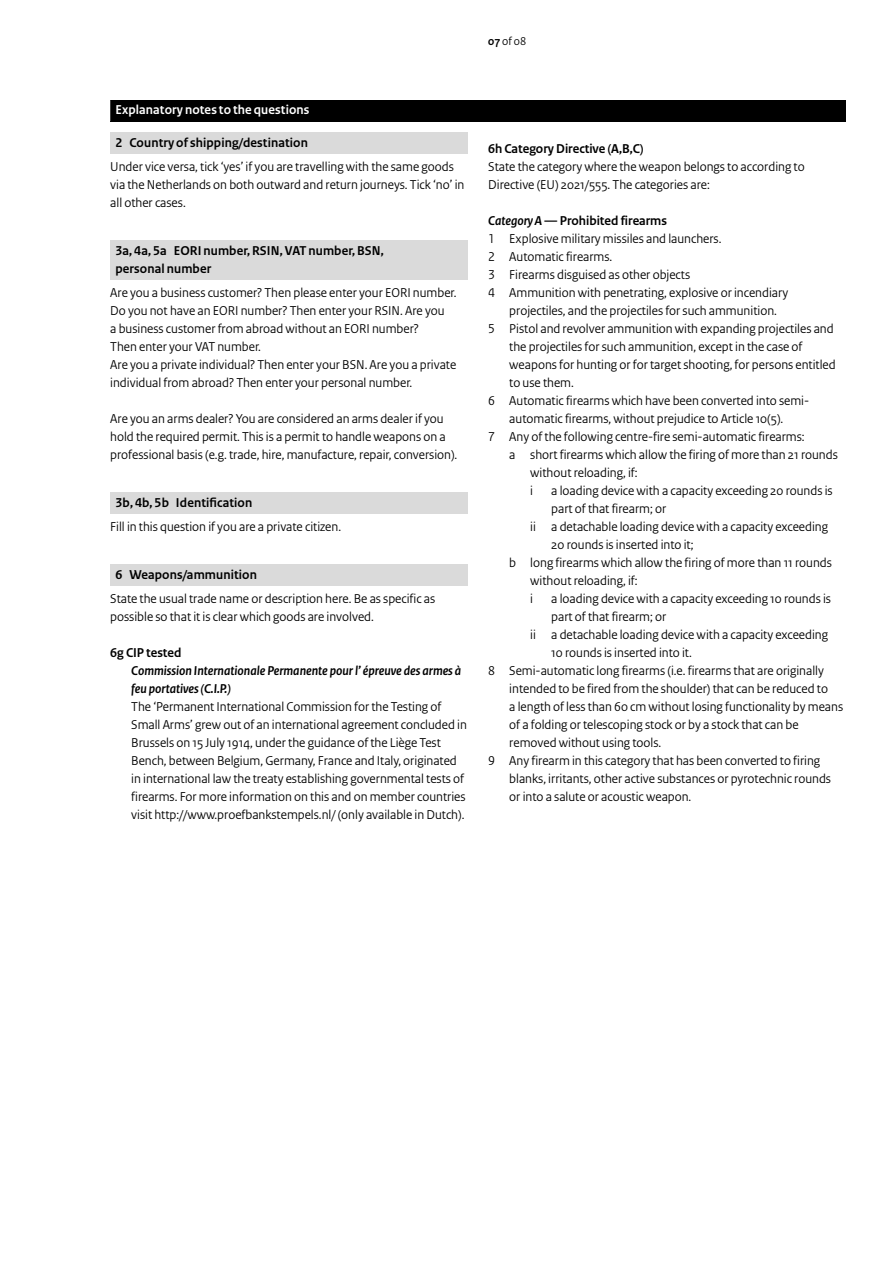
<style>
.page{position:relative;width:893px;height:1263px;background:#fff}
.page>*{position:absolute;margin:0;border:0;box-sizing:border-box;transform-origin:0 0}
.Gebruiksaanwijzing{font:13.5px/18px "Rijksoverheid Sans Heading";color:#000}
.Gebruiksaanwijzing_w{font:13.5px/18px "Rijksoverheid Sans Heading";color:#000}
.KOP_C_20{font:700 13.5px/18px "Rijksoverheid Sans Heading";letter-spacing:.01em;color:#000}
.Tussenkop_toelichtin{font:700 13.5px "Rijksoverheid Sans Heading";color:#000}
.KOP_D{font:700 13.5px "Rijksoverheid Sans Heading";letter-spacing:.01em;color:#fff}
.t1{font:12px "Rijksoverheid Sans Heading";color:#000}
.s1{font-weight:700}
.s2{font-weight:700;font-style:italic}
.s3{font-style:italic}
</style>
<div class="page">
<div style="left:110px;top:132px;width:357px;height:22px;background:#dadada"></div>
<div style="left:110px;top:240px;width:357px;height:40px;background:#dadada"></div>
<div style="left:110px;top:492px;width:357px;height:22px;background:#dadada"></div>
<div style="left:110px;top:564px;width:357px;height:22px;background:#dadada"></div>
<div style="left:110px;top:100px;width:735px;height:21px;background:#000"></div>
<p class="t1" style="left:488px;top:34px;width:40px"><span class="s1">07</span> of 08</p>
<h2 class="KOP_D" style="left:116px;top:102px;width:195px">Explanatory notes to the questions</h2>
<h3 class="KOP_C_20" style="left:116px;top:134px;width:194px">2 Country of shipping/destination</h3>
<p class="Gebruiksaanwijzing" style="left:110px;top:158px;width:356px">Under vice versa, tick ‘yes’ if you are travelling with the same goods via the Netherlands on both outward and return journeys. Tick ‘no’ in all other cases.</p>
<h3 class="KOP_C_20" style="left:116px;top:242px;width:270px">3a, 4a, 5a EORI number, RSIN, VAT number, BSN, personal number</h3>
<p class="Gebruiksaanwijzing" style="left:110px;top:284px;width:348px">Are you a business customer? Then please enter your EORI number.<br>Do you not have an EORI number? Then enter your RSIN. Are you<br>a business customer from abroad without an EORI number?<br>Then enter your VAT number.</p>
<p class="Gebruiksaanwijzing" style="left:110px;top:356px;width:348px">Are you a private individual? Then enter your BSN. Are you a private individual from abroad? Then enter your personal number.</p>
<p class="Gebruiksaanwijzing_w" style="left:110px;top:410px;width:349px">Are you an arms dealer? You are considered an arms dealer if you hold the required permit. This is a permit to handle weapons on a professional basis (e.g. trade, hire, manufacture, repair, conversion).</p>
<h3 class="KOP_C_20" style="left:116px;top:494px;width:138px">3b, 4b, 5b Identification</h3>
<p class="Gebruiksaanwijzing" style="left:110px;top:518px;width:232px">Fill in this question if you are a private citizen.</p>
<h3 class="KOP_C_20" style="left:116px;top:566px;width:143px">6 Weapons/ammunition</h3>
<p class="Gebruiksaanwijzing" style="left:110px;top:590px;width:326px">State the usual trade name or description here. Be as specific as possible so that it is clear which goods are involved.</p>
<h4 class="Tussenkop_toelichtin" style="left:110px;top:645px;width:73px">6g CIP tested</h4>
<p class="Gebruiksaanwijzing" style="left:131px;top:662px;width:337px"><span class="s2">Commission Internationale Permanente pour l’ épreuve des armes à feu portatives (C.I.P.)<br></span>The ‘Permanent International Commission for the Testing of Small Arms’ grew out of an international agreement concluded in Brussels on 15 July 1914, under the guidance of the Liège Test Bench, between Belgium, Germany, France and Italy, originated in international law the treaty establishing governmental tests of firearms. For more information on this and on member countries visit http://www.proefbankstempels.nl/ (only available in Dutch).</p>
<h4 class="Tussenkop_toelichtin" style="left:488px;top:141px;width:157px">6h Category Directive (A,B,C)</h4>
<p class="Gebruiksaanwijzing" style="left:488px;top:158px;width:318px">State the category where the weapon belongs to according to<br>Directive (EU) 2021/555. The categories are:</p>
<h4 class="Tussenkop_toelichtin" style="left:488px;top:213px;width:180px"><span class="s3">Category A —</span> Prohibited firearms</h4>
<p class="Gebruiksaanwijzing" style="left:488px;top:230px;width:235px">1 Explosive military missiles and launchers.</p>
<p class="Gebruiksaanwijzing" style="left:488px;top:248px;width:126px">2 Automatic firearms.</p>
<p class="Gebruiksaanwijzing" style="left:488px;top:266px;width:203px">3 Firearms disguised as other objects</p>
<p class="Gebruiksaanwijzing" style="left:509px;top:284px;width:280px;text-indent:-21px">4 Ammunition with penetrating, explosive or incendiary projectiles, and the projectiles for such ammunition.</p>
<p class="Gebruiksaanwijzing" style="left:509px;top:320px;width:328px;text-indent:-21px">5 Pistol and revolver ammunition with expanding projectiles and the projectiles for such ammunition, except in the case of weapons for hunting or for target shooting, for persons entitled to use them.</p>
<p class="Gebruiksaanwijzing" style="left:488px;top:392px;width:322px;text-align:center">6 Automatic firearms which have been converted into semi&shy;automatic firearms, without prejudice to Article 10(5).</p>
<p class="Gebruiksaanwijzing" style="left:488px;top:428px;width:318px">7 Any of the following centre-fire semi-automatic firearms:</p>
<p class="Gebruiksaanwijzing" style="left:530px;top:446px;width:309px;text-indent:-21px">a short firearms which allow the firing of more than 21 rounds without reloading, if:</p>
<p class="Gebruiksaanwijzing" style="left:530px;top:482px;width:4px">i</p>
<p class="Gebruiksaanwijzing" style="left:551px;top:482px;width:283px">a loading device with a capacity exceeding 20 rounds is part of that firearm; or</p>
<p class="Gebruiksaanwijzing" style="left:551px;top:518px;width:278px;text-indent:-21px">ii a detachable loading device with a capacity exceeding<br>20 rounds is inserted into it;</p>
<p class="Gebruiksaanwijzing" style="left:530px;top:554px;width:303px;text-indent:-21px">b long firearms which allow the firing of more than 11 rounds without reloading, if:</p>
<p class="Gebruiksaanwijzing" style="left:530px;top:590px;width:4px">i</p>
<p class="Gebruiksaanwijzing" style="left:551px;top:590px;width:281px">a loading device with a capacity exceeding 10 rounds is part of that firearm; or</p>
<p class="Gebruiksaanwijzing" style="left:551px;top:626px;width:278px;text-indent:-21px">ii a detachable loading device with a capacity exceeding<br>10 rounds is inserted into it.</p>
<p class="Gebruiksaanwijzing" style="left:509px;top:662px;width:335px;text-indent:-21px">8 Semi-automatic long firearms (i.e. firearms that are originally intended to be fired from the shoulder) that can be reduced to<br>a length of less than 60 cm without losing functionality by means of a folding or telescoping stock or by a stock that can be removed without using tools.</p>
<p class="Gebruiksaanwijzing" style="left:509px;top:752px;width:323px;text-indent:-21px">9 Any firearm in this category that has been converted to firing blanks, irritants, other active substances or pyrotechnic rounds or into a salute or acoustic weapon.</p>
</div>
